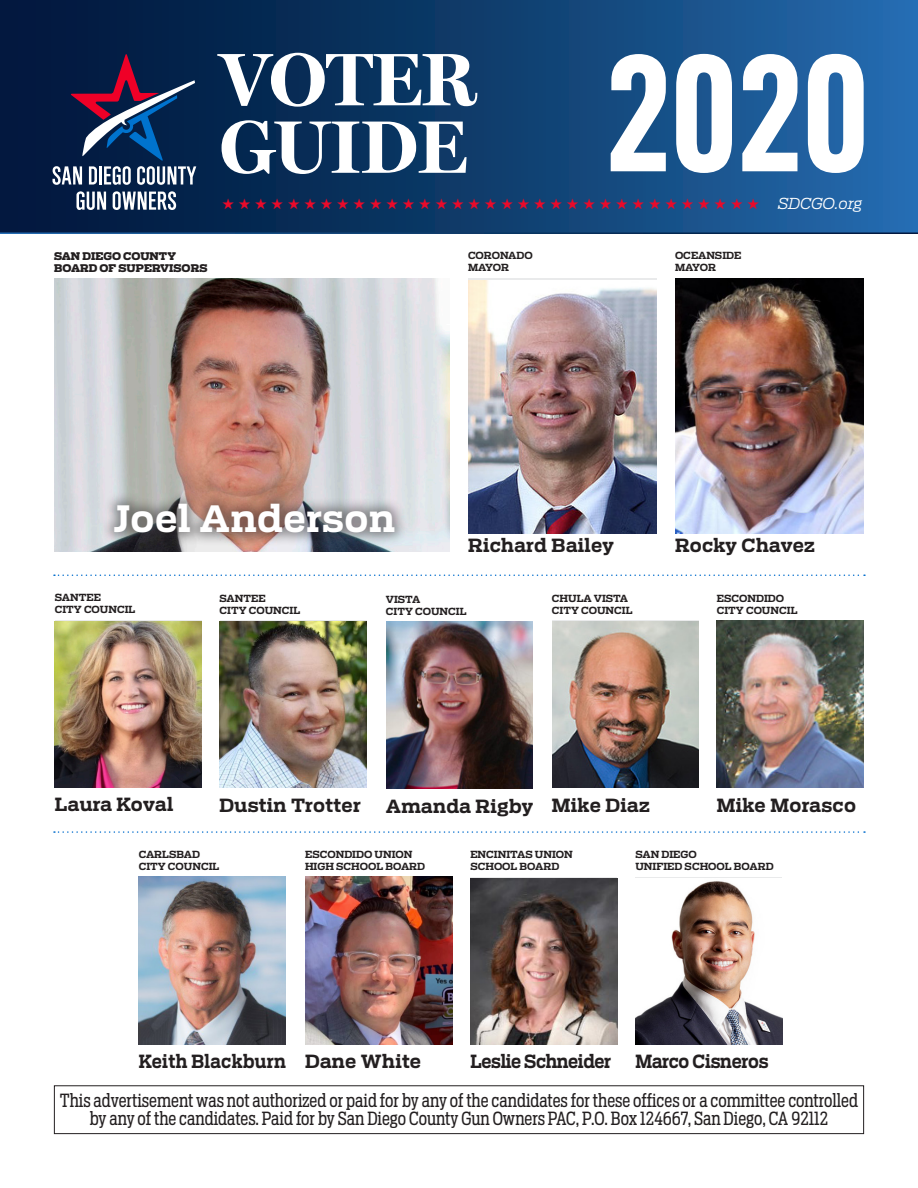
<style>
.page{position:relative;width:918px;height:1188px;background:#fff}
.page>*{position:absolute;margin:0;border:0;box-sizing:border-box;transform-origin:0 0}
.t1{font:167.55px "D DIN Condensed Bold";color:#fff}
.t2{font:700 75px/67.5px "Miller Display";color:#fff}
.small_names{font:700 36px "Receiver";letter-spacing:.02em;color:#fff}
.t3{font:18px/18px "Receiver Cond";color:#231f20;text-align:center;scale:.9 1}
.small_names-2{font:700 18px "Receiver";letter-spacing:.02em;color:#231f20}
.small_names-3{font:700 18px "Receiver";letter-spacing:-.02em;color:#231f20;scale:.9 1}
.small_names-4{font:700 18px "Receiver";letter-spacing:.02em;color:#231f20;scale:.91 1}
.small_names-5{font:700 18px "Receiver";letter-spacing:-.01em;color:#231f20;scale:.9 1}
.t4{font:15px "Zapf Dingbats ITC";color:#ea0a2a}
.t5{font:italic 300 15px "Receiver";color:#fff}
.small_office{font:900 10.5px/12px "Receiver";color:#231f20}
.small_office-2{font:700 9.75px/12px "Receiver";color:#231f20}
</style>
<div class="page">
<svg style="left:0;top:0;width:918px;height:234px;background:#104072"></svg>
<div style="left:54px;top:1085px;width:810px;height:49px;border:1px solid #231f20"></div>
<svg style="left:52px;top:54px;width:144px;height:131px;background:#2f3a5f"></svg>
<svg style="left:76px;top:191px;width:30px;height:19px"></svg>
<svg style="left:113px;top:191px;width:63px;height:19px"></svg>
<img style="left:675px;top:279px;width:189px;height:255px">
<img style="left:220px;top:622px;width:147px;height:166px">
<img style="left:305px;top:877px;width:147px;height:167px">
<img style="left:468px;top:280px;width:189px;height:254px">
<img style="left:552px;top:622px;width:147px;height:166px">
<img style="left:139px;top:877px;width:147px;height:167px">
<img style="left:55px;top:622px;width:147px;height:165px">
<img style="left:471px;top:879px;width:146px;height:165px">
<img style="left:717px;top:620px;width:147px;height:168px">
<img style="left:636px;top:881px;width:146px;height:163px">
<img style="left:386px;top:621px;width:147px;height:168px">
<svg style="left:54px;top:574px;width:811px;height:2px"></svg>
<svg style="left:54px;top:831px;width:811px;height:2px"></svg>
<img style="left:54px;top:278px;width:396px;height:274px">
<div style="left:100px;top:490px;width:308px;height:57px;background:#231f20;opacity:.45"></div>
<p class="t2" style="left:220px;top:48px;width:258px">VOTER<br>GUIDE</p>
<p class="t1" style="left:605px;top:22px;width:267px">2020</p>
<p class="t5" style="left:778px;top:195px;width:86px">SDCGO.org</p>
<p class="t4" style="left:222px;top:197px;width:539px">★ ★ ★ ★ ★ ★ ★ ★ ★ ★ ★ ★ ★ ★ ★ ★ ★ ★ ★ ★ ★ ★ ★ ★ ★ ★ ★ ★ ★ ★ ★ ★ ★</p>
<p class="small_office" style="left:54px;top:250px;width:155px">SAN DIEGO COUNTY<br>BOARD OF SUPERVISORS</p>
<p class="small_office-2" style="left:468px;top:250px;width:66px">CORONADO<br>MAYOR</p>
<p class="small_office-2" style="left:675px;top:250px;width:68px">OCEANSIDE<br>MAYOR</p>
<p class="small_names" style="left:114px;top:497px;width:283px">Joel Anderson</p>
<p class="small_office-2" style="left:55px;top:592px;width:82px">SANTEE<br>CITY COUNCIL</p>
<p class="small_office-2" style="left:220px;top:592px;width:82px">SANTEE<br>CITY COUNCIL</p>
<p class="small_names-2" style="left:468px;top:534px;width:147px">Richard Bailey</p>
<p class="small_office-2" style="left:552px;top:592px;width:82px">CHULA VISTA<br>CITY COUNCIL</p>
<p class="small_office-2" style="left:386px;top:593px;width:82px">VISTA<br>CITY COUNCIL</p>
<p class="small_names-2" style="left:675px;top:534px;width:142px">Rocky Chavez</p>
<p class="small_office-2" style="left:717px;top:592px;width:82px">ESCONDIDO<br>CITY COUNCIL</p>
<p class="small_names-2" style="left:55px;top:794px;width:120px">Laura Koval</p>
<p class="small_names-2" style="left:552px;top:794px;width:99px">Mike Diaz</p>
<p class="small_names-2" style="left:717px;top:794px;width:141px">Mike Morasco</p>
<p class="small_office-2" style="left:635px;top:849px;width:140px">SAN DIEGO<br>UNIFIED SCHOOL BOARD</p>
<p class="small_names-2" style="left:220px;top:794px;width:143px">Dustin Trotter</p>
<p class="small_office-2" style="left:305px;top:849px;width:122px">ESCONDIDO UNION<br>HIGH SCHOOL BOARD</p>
<p class="small_names-2" style="left:386px;top:795px;width:149px">Amanda Rigby</p>
<p class="small_office-2" style="left:139px;top:849px;width:82px">CARLSBAD<br>CITY COUNCIL</p>
<p class="small_office-2" style="left:470px;top:849px;width:104px">ENCINITAS UNION<br>SCHOOL BOARD</p>
<p class="small_names-4" style="left:139px;top:1051px;width:163px">Keith Blackburn</p>
<p class="small_names-2" style="left:305px;top:1051px;width:118px">Dane White</p>
<p class="small_names-3" style="left:470px;top:1051px;width:158px">Leslie Schneider</p>
<p class="small_names-5" style="left:635px;top:1051px;width:150px">Marco Cisneros</p>
<p class="t3" style="left:60px;top:1091px;width:888px">This advertisement was not authorized or paid for by any of the candidates for these offices or a committee controlled by any of the candidates. Paid for by San Diego County Gun Owners PAC, P.O. Box 124667, San Diego, CA 92112</p>
</div>
